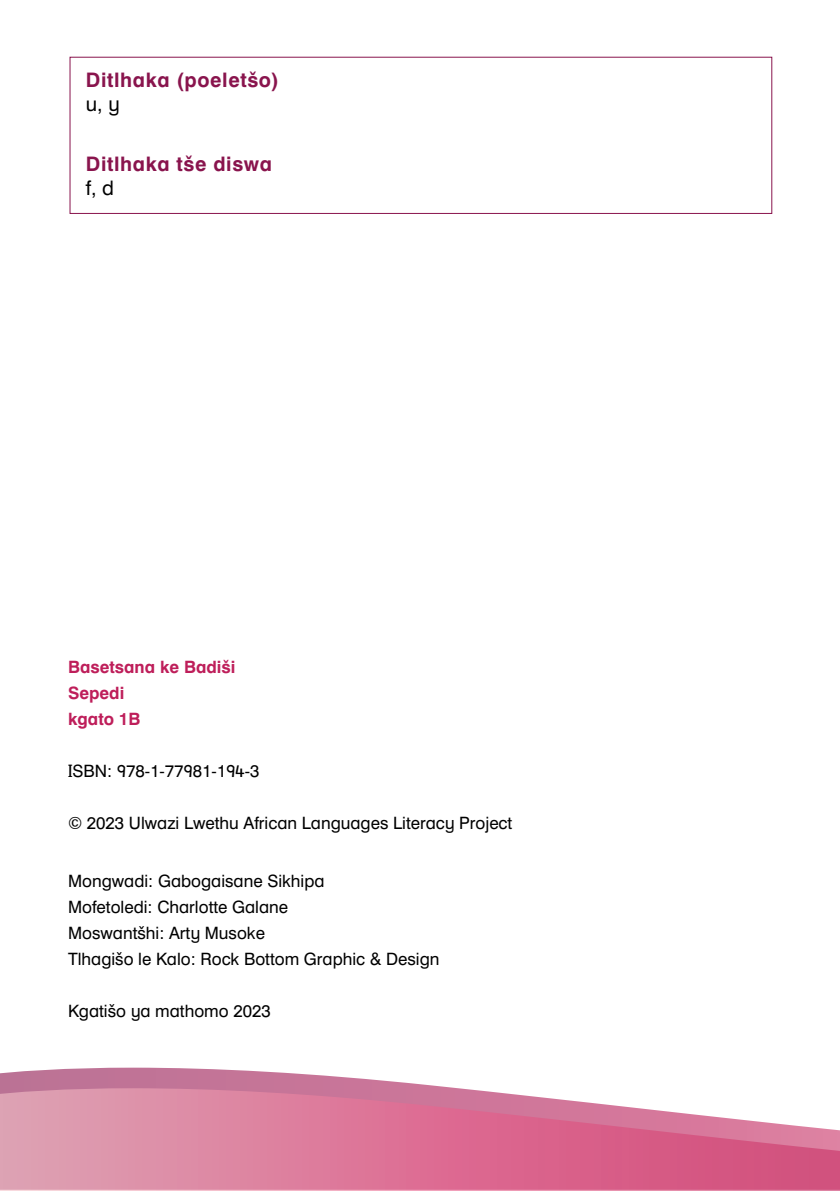
<style>
.page{position:relative;width:840px;height:1191px;background:#fff}
.page>*{position:absolute;margin:0;border:0;box-sizing:border-box;transform-origin:0 0}
.t1{font:700 20px "Swis Forall";letter-spacing:.03em;color:#89144d}
.t2{font:20px "Swis Forall";color:#000}
.t3{font:17px/26px "Swis Forall";color:#000}
.t4{font:700 17px/26px "Swis Forall";color:#be1e5a}
</style>
<div class="page">
<svg style="left:0;top:1067px;width:455px;height:21px"></svg>
<svg style="left:0;top:1088px;width:839px;height:103px;background:#dd85a3"></svg>
<div style="left:69px;top:57px;width:702px;height:157px;border:1px solid #89144d"></div>
<p class="t1" style="left:86px;top:67px;width:194px">Ditlhaka (poeletšo)</p>
<p class="t2" style="left:86px;top:91px;width:35px">u, y</p>
<p class="t1" style="left:86px;top:151px;width:187px">Ditlhaka tše diswa</p>
<p class="t2" style="left:86px;top:175px;width:30px">f, d</p>
<p class="t4" style="left:68px;top:654px;width:169px">Basetsana ke Badiši<br>Sepedi<br>kgato 1B</p>
<p class="t3" style="left:68px;top:759px;width:193px">ISBN: 978-1-77981-194-3</p>
<p class="t3" style="left:68px;top:811px;width:445px">© 2023 Ulwazi Lwethu African Languages Literacy Project</p>
<p class="t3" style="left:68px;top:869px;width:373px">Mongwadi: Gabogaisane Sikhipa<br>Mofetoledi: Charlotte Galane<br>Moswantšhi: Arty Musoke<br>Tlhagišo le Kalo: Rock Bottom Graphic &amp; Design</p>
<p class="t3" style="left:68px;top:999px;width:204px">Kgatišo ya mathomo 2023</p>
</div>
